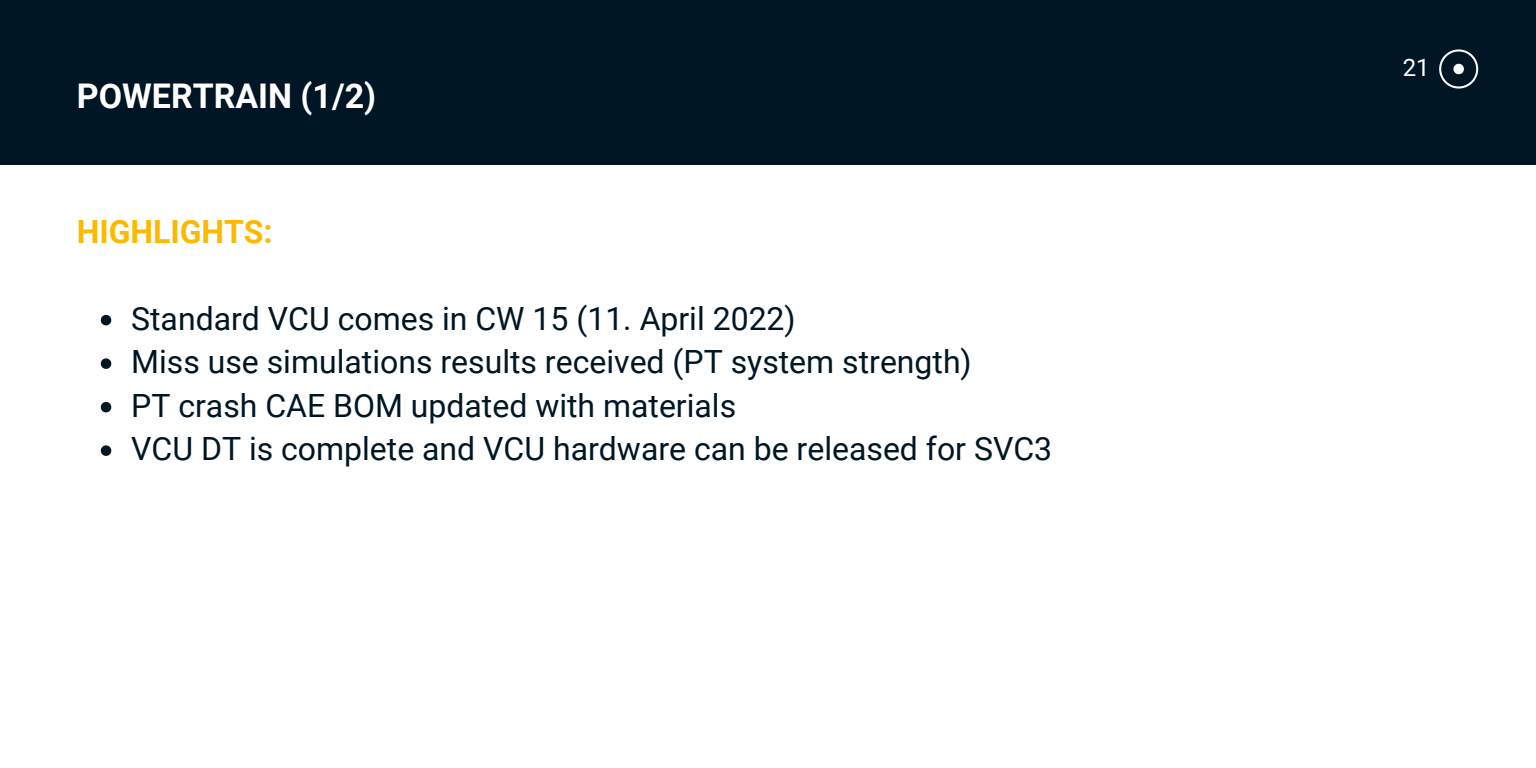
<style>
.page{position:relative;width:1536px;height:768px;background:#fff}
.page>*{position:absolute;margin:0;border:0;box-sizing:border-box;transform-origin:0 0}
.t1{font:700 34px "Roboto";color:#fff}
.t2{font:32px/43.6px "Roboto";color:#001624}
.t3{font:700 32px "Roboto";color:#fbba00}
.t4{font:24px "Roboto";color:#fff}
</style>
<div class="page">
<div style="left:0;top:0;width:1536px;height:164px;background:#001624"></div>
<svg style="left:101px;top:315px;width:10px;height:10px"></svg>
<svg style="left:101px;top:358px;width:10px;height:11px"></svg>
<svg style="left:101px;top:402px;width:10px;height:10px"></svg>
<svg style="left:101px;top:445px;width:10px;height:11px"></svg>
<img style="left:1439px;top:49px;width:40px;height:40px">
<p class="t1" style="left:77px;top:76px;width:301px">POWERTRAIN (1/2)</p>
<p class="t3" style="left:77px;top:213px;width:197px">HIGHLIGHTS:</p>
<p class="t2" style="left:131px;top:297px;width:922px">Standard VCU comes in CW 15 (11. April 2022)<br>Miss use simulations results received (PT system strength)<br>PT crash CAE BOM updated with materials<br>VCU DT is complete and VCU hardware can be released for SVC3</p>
<p class="t4" style="left:1403px;top:54px;width:28px">21</p>
</div>
